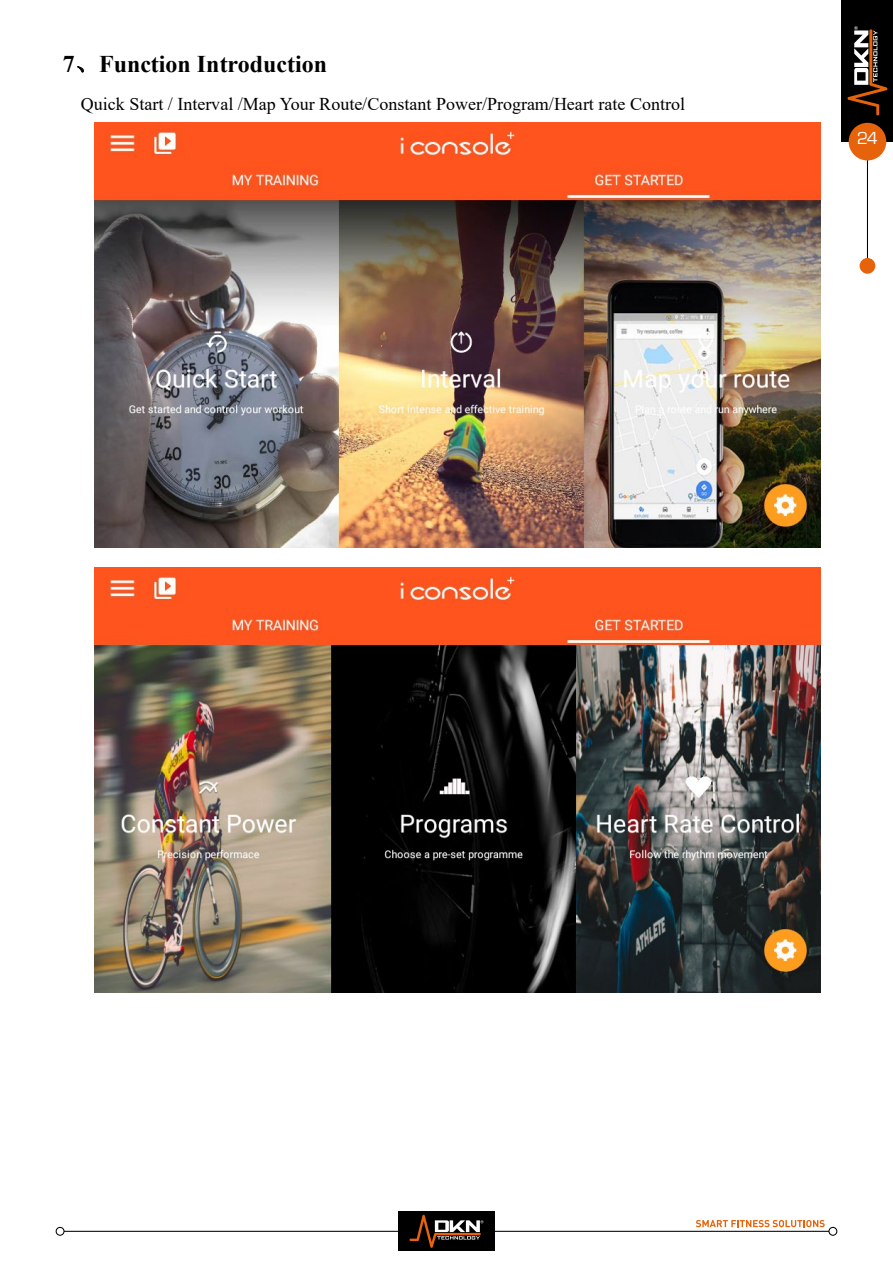
<style>
.page{position:relative;width:893px;height:1263px;background:#fff}
.page>*{position:absolute;margin:0;border:0;box-sizing:border-box;transform-origin:0 0}
.t1{font:700 24px "Times New Roman";color:#000}
.t2{font:18px "Times New Roman";color:#000}
.t3{font:18px "Eurostar";color:#fff}
.s1{font-family:"Sim Sun";font-weight:400}
</style>
<div class="page">
<hr style="left:60px;top:1231px;width:773px;height:1px;background:#000">
<svg style="left:56px;top:1227px;width:9px;height:9px"></svg>
<div style="left:398px;top:1212px;width:97px;height:39px;background:#000"></div>
<svg style="left:409px;top:1215px;width:74px;height:33px"></svg>
<svg style="left:696px;top:1220px;width:141px;height:16px"></svg>
<div style="left:842px;top:0;width:51px;height:142px;background:#000"></div>
<svg style="left:847px;top:26px;width:40px;height:90px"></svg>
<hr style="left:867px;top:145px;width:1px;height:127px;background:#000">
<div style="left:849px;top:123px;width:37px;height:37px;background:#e6630c;border-radius:50%"></div>
<div style="left:860px;top:258px;width:15px;height:16px;background:#e6630c;border-radius:50%"></div>
<img style="left:94px;top:122px;width:727px;height:425px">
<img style="left:94px;top:567px;width:727px;height:425px">
<h1 class="t1" style="left:63px;top:46px;width:266px">7<span class="s1">、</span>Function Introduction</h1>
<p class="t2" style="left:81px;top:91px;width:606px">Quick Start / Interval /Map Your Route/Constant Power/Program/Heart rate Control</p>
<p class="t3" style="left:857px;top:127px;width:22px">24</p>
</div>
